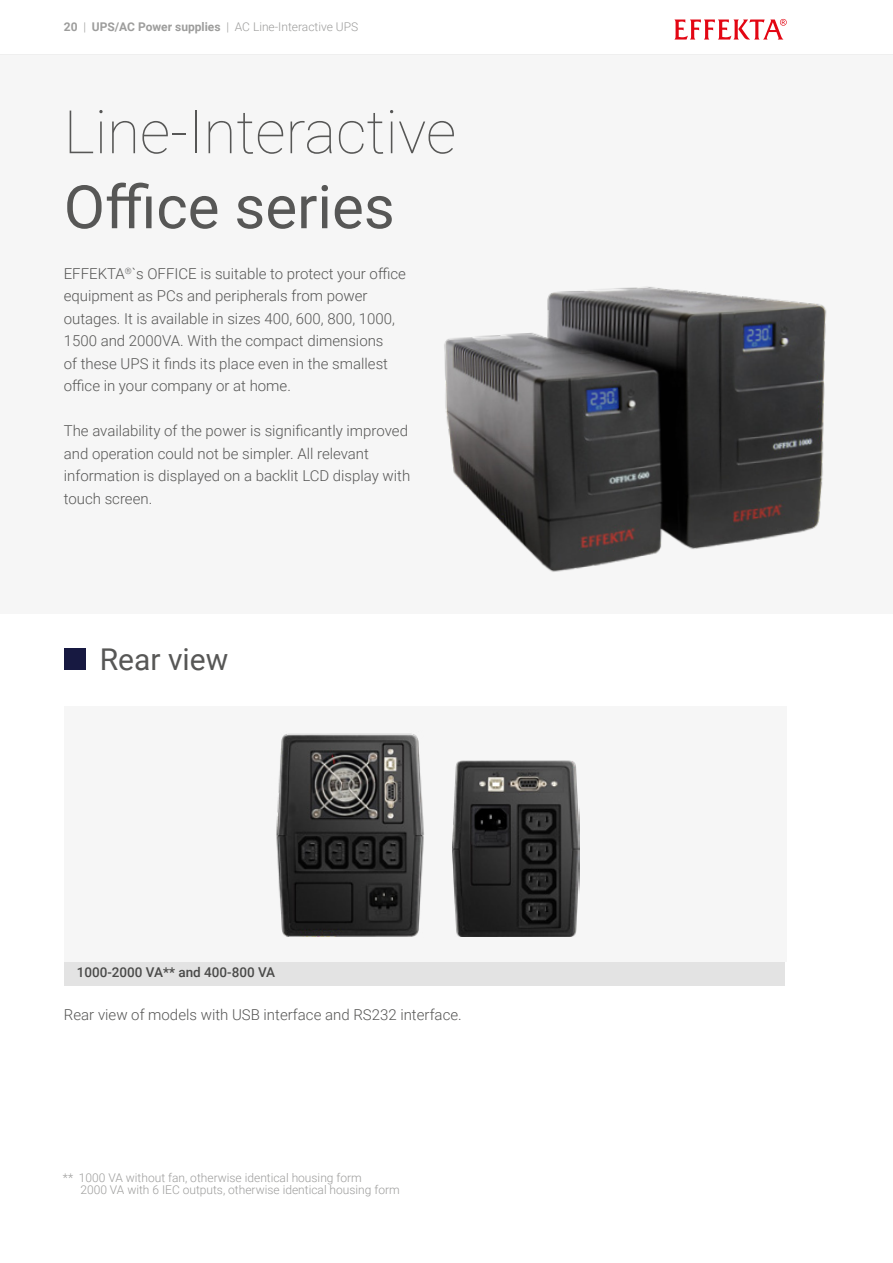
<style>
.page{position:relative;width:893px;height:1263px;background:#fff}
.page>*{position:absolute;margin:0;border:0;box-sizing:border-box;transform-origin:0 0}
.t1{font:100 60px "Roboto";color:#575756}
.t2{font:60px "Roboto";color:#575756}
.t3{font:30px "Roboto";color:#575756}
.t4{font:300 15px/22.5px "Roboto";color:#575756}
.t5{font:500 13.5px "Roboto";color:#4a4a49}
.t6{font:300 12px/12px "Roboto";color:#9d9d9c}
.s1{font-weight:700}
</style>
<div class="page">
<svg style="left:674px;top:19px;width:113px;height:21px"></svg>
<svg style="left:0;top:54px;width:893px;height:1px"></svg>
<div style="left:0;top:55px;width:893px;height:559px;background:#f6f6f6"></div>
<img style="left:444px;top:286px;width:383px;height:286px">
<div style="left:64px;top:706px;width:723px;height:256px;background:#f6f6f6"></div>
<img style="left:453px;top:761px;width:126px;height:175px">
<img style="left:276px;top:733px;width:148px;height:204px">
<div style="left:64px;top:962px;width:720px;height:23px;background:#e3e3e3"></div>
<div style="left:64px;top:648px;width:21px;height:22px;background:#171941"></div>
<p class="t6" style="left:64px;top:21px;width:296px"><span class="s1">20</span> | <span class="s1">UPS/AC Power supplies</span> | AC Line-Interactive UPS</p>
<h1 class="t1" style="left:64px;top:90px;width:394px">Line-Interactive</h1>
<h1 class="t2" style="left:64px;top:165px;width:332px">Office series</h1>
<p class="t4" style="left:64px;top:261px;width:344px">EFFEKTA<sup>®</sup>`s OFFICE is suitable to protect your office equipment as PCs and peripherals from power outages. It is available in sizes 400, 600, 800, 1000, 1500 and 2000VA. With the compact dimensions<br>of these UPS it finds its place even in the smallest office in your company or at home.</p>
<p class="t4" style="left:64px;top:419px;width:348px">The availability of the power is significantly improved and operation could not be simpler. All relevant information is displayed on a backlit LCD display with touch screen.</p>
<h2 class="t3" style="left:100px;top:638px;width:130px">Rear view</h2>
<p class="t5" style="left:77px;top:963px;width:200px">1000-2000 VA** and 400-800 VA</p>
<p class="t4" style="left:64px;top:1002px;width:399px">Rear view of models with USB interface and RS232 interface.</p>
<p class="t6" style="left:80px;top:1171px;width:321px;text-indent:-17px">** 1000 VA without fan, otherwise identical housing form<br>2000 VA with 6 IEC outputs, otherwise identical housing form</p>
</div>
